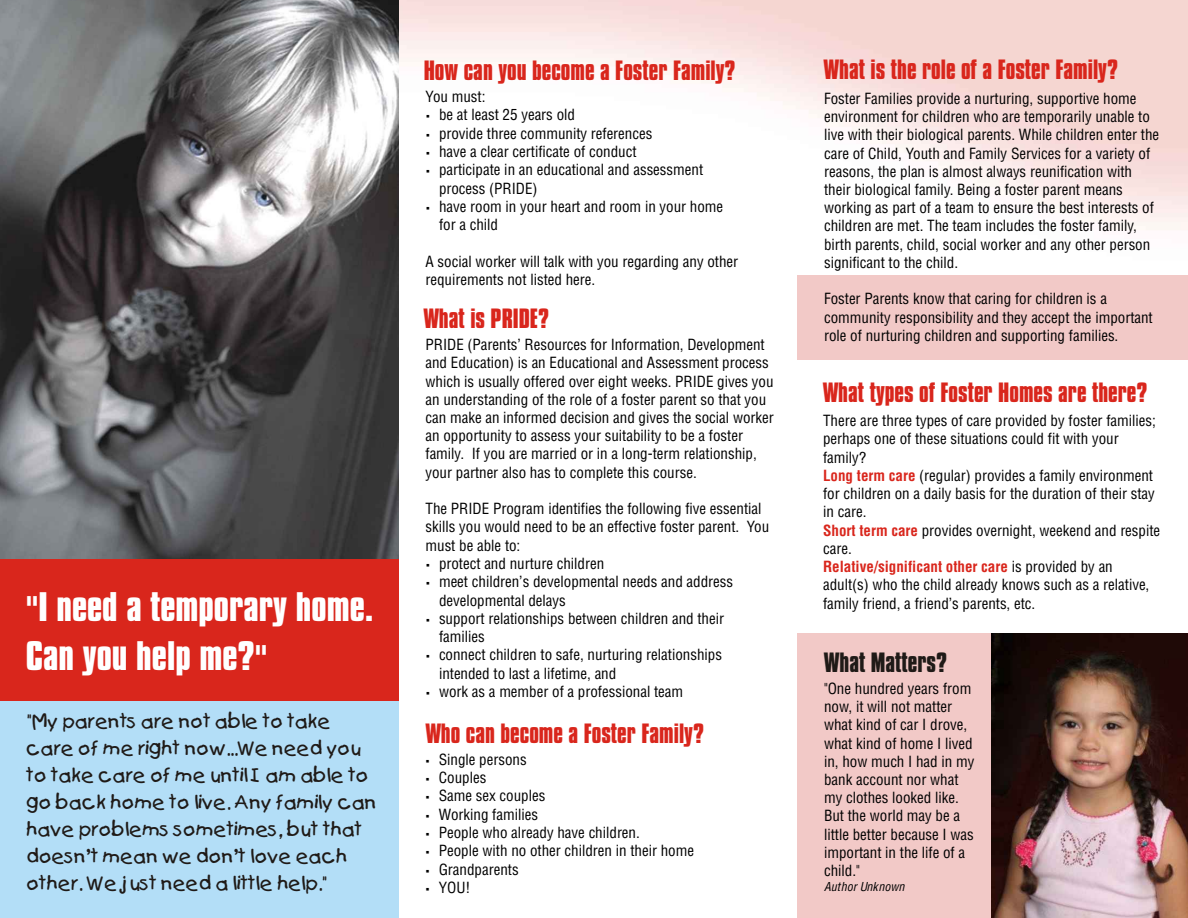
<style>
.page{position:relative;width:1188px;height:918px;background:#fff}
.page>*{position:absolute;margin:0;border:0;box-sizing:border-box;transform-origin:0 0}
.t1{font:35.55px/48.9px "Compacta Bd BT";color:#fff;scale:1.07 1}
.t2{font:24px "Compacta Bd BT";color:#d9261c}
.t3{font:24px "Compacta Bd BT";color:#1f1a17}
.t4{font:18.75px/27px "Kids";color:#1f1a17}
.t5{font:15px/18.3px "Switzerland Condensed";color:#000}
.t6{font:italic 12px "Switzerland Condensed";color:#000}
.s1{font-family:"Switzerland Cond";font-weight:900}
.s2{font-weight:700;color:#d9261c}
</style>
<div class="page">
<img style="left:398px;top:0;width:790px;height:282px">
<div style="left:0;top:673px;width:399px;height:245px;background:#b3def7"></div>
<div style="left:797px;top:634px;width:391px;height:284px;background:#f2c9c7"></div>
<div style="left:797px;top:275px;width:391px;height:85px;background:#f2c9c7"></div>
<div style="left:0;top:558px;width:399px;height:143px;background:#d9261c"></div>
<img style="left:991px;top:634px;width:197px;height:284px">
<img style="left:0;top:0;width:398px;height:558px">
<h1 class="t1" style="left:26px;top:587px;width:326px">"I need a temporary home.<br>Can you help me?"</h1>
<p class="t4" style="left:26px;top:709px;width:352px">"My parents are not able to take care of me right now...We need you to take care of me until I am able to go back home to live. Any family can have problems sometimes, but that doesn't mean we don't love each other. We just need a little help."</p>
<h2 class="t2" style="left:424px;top:62px;width:313px">How can you become a Foster Family?</h2>
<p class="t5" style="left:426px;top:89px;width:61px">You must:</p>
<p class="t5" style="left:426px;top:107px;width:151px"><span class="s1">•</span> be at least 25 years old</p>
<p class="t5" style="left:426px;top:126px;width:228px"><span class="s1">•</span> provide three community references</p>
<p class="t5" style="left:426px;top:144px;width:213px"><span class="s1">•</span> have a clear certificate of conduct</p>
<p class="t5" style="left:439px;top:163px;width:266px;text-indent:-13px"><span class="s1">•</span> participate in an educational and assessment process (PRIDE)</p>
<p class="t5" style="left:439px;top:199px;width:286px;text-indent:-13px"><span class="s1">•</span> have room in your heart and room in your home for a child</p>
<p class="t5" style="left:426px;top:254px;width:314px">A social worker will talk with you regarding any other requirements not listed here.</p>
<h2 class="t2" style="left:424px;top:310px;width:127px">What is PRIDE?</h2>
<p class="t5" style="left:426px;top:337px;width:350px">PRIDE (Parents' Resources for Information, Development and Education) is an Educational and Assessment process which is usually offered over eight weeks. PRIDE gives you an understanding of the role of a foster parent so that you can make an informed decision and gives the social worker an opportunity to assess your suitability to be a foster family. If you are married or in a long-term relationship, your partner also has to complete this course.</p>
<p class="t5" style="left:426px;top:501px;width:345px">The PRIDE Program identifies the following five essential skills you would need to be an effective foster parent. You must be able to:</p>
<p class="t5" style="left:426px;top:556px;width:180px"><span class="s1">•</span> protect and nurture children</p>
<p class="t5" style="left:439px;top:574px;width:296px;text-indent:-13px"><span class="s1">•</span> meet children's developmental needs and address developmental delays</p>
<p class="t5" style="left:439px;top:611px;width:287px;text-indent:-13px"><span class="s1">•</span> support relationships between children and their families</p>
<p class="t5" style="left:439px;top:648px;width:285px;text-indent:-13px"><span class="s1">•</span> connect children to safe, nurturing relationships intended to last a lifetime, and</p>
<p class="t5" style="left:426px;top:684px;width:259px"><span class="s1">•</span> work as a member of a professional team</p>
<h2 class="t2" style="left:426px;top:724px;width:280px">Who can become a Foster Family?</h2>
<p class="t5" style="left:425px;top:752px;width:103px"><span class="s1">•</span> Single persons</p>
<p class="t5" style="left:425px;top:770px;width:62px"><span class="s1">•</span> Couples</p>
<p class="t5" style="left:425px;top:788px;width:122px"><span class="s1">•</span> Same sex couples</p>
<p class="t5" style="left:425px;top:807px;width:114px"><span class="s1">•</span> Working families</p>
<p class="t5" style="left:425px;top:825px;width:216px"><span class="s1">•</span> People who already have children.</p>
<p class="t5" style="left:425px;top:844px;width:270px"><span class="s1">•</span> People with no other children in their home</p>
<p class="t5" style="left:425px;top:862px;width:95px"><span class="s1">•</span> Grandparents</p>
<p class="t5" style="left:425px;top:880px;width:47px"><span class="s1">•</span> YOU!</p>
<h2 class="t2" style="left:824px;top:61px;width:296px">What is the role of a Foster Family?</h2>
<p class="t5" style="left:824px;top:91px;width:337px">Foster Families provide a nurturing, supportive home environment for children who are temporarily unable to live with their biological parents. While children enter the care of Child, Youth and Family Services for a variety of reasons, the plan is almost always reunification with their biological family. Being a foster parent means working as part of a team to ensure the best interests of children are met. The team includes the foster family, birth parents, child, social worker and any other person significant to the child.</p>
<p class="t5" style="left:824px;top:292px;width:330px">Foster Parents know that caring for children is a community responsibility and they accept the important role of nurturing children and supporting families.</p>
<h2 class="t2" style="left:823px;top:384px;width:326px">What types of Foster Homes are there?</h2>
<p class="t5" style="left:823px;top:413px;width:339px">There are three types of care provided by foster families; perhaps one of these situations could fit with your family?<br><span class="s2">Long term care</span> (regular) provides a family environment for children on a daily basis for the duration of their stay in care.<br><span class="s2">Short term care</span> provides overnight, weekend and respite care.<br><span class="s2">Relative/significant other care</span> is provided by an adult(s) who the child already knows such as a relative, family friend, a friend's parents, etc.</p>
<h2 class="t3" style="left:824px;top:653px;width:124px">What Matters?</h2>
<p class="t5" style="left:824px;top:681px;width:152px">"One hundred years from now, it will not matter what kind of car I drove, what kind of home I lived in, how much I had in my bank account nor what my clothes looked like.<br>But the world may be a little better because I was important in the life of a child."</p>
<p class="t6" style="left:824px;top:879px;width:82px">Author Unknown</p>
</div>
